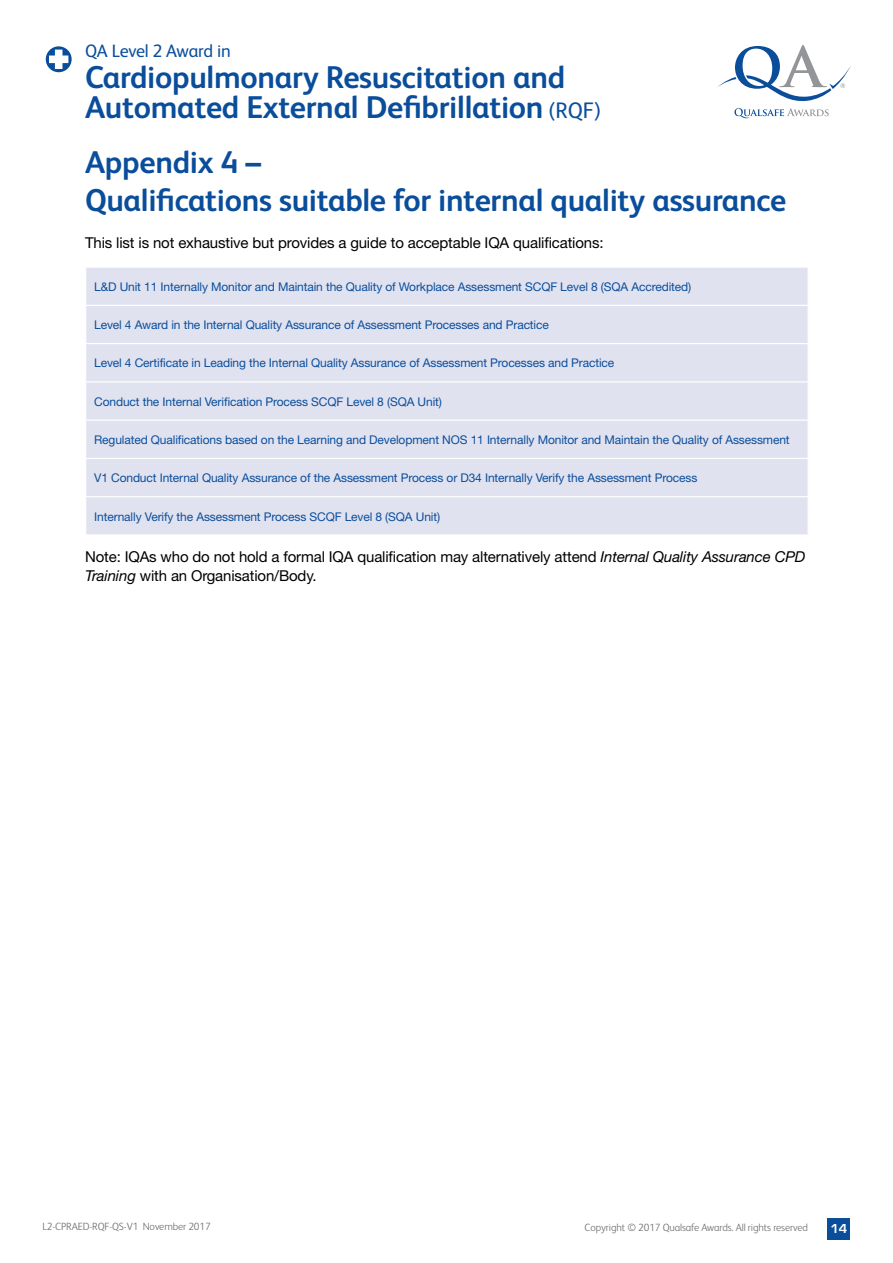
<style>
.page{position:relative;width:893px;height:1263px;background:#fff}
.page>*{position:absolute;margin:0;border:0;box-sizing:border-box;transform-origin:0 0}
.Main_Heading{font:700 31.5px/30.6px "FS Albert";letter-spacing:-.01em;color:#0a4e9b}
.t1{font:18px "FS Albert";letter-spacing:-.015em;color:#0a4e9b}
.BODY{font:15px/19.5px "Helvetica Neue LT";letter-spacing:-.01em;color:#000}
.t2{font:700 13.5px "Eurostile T";color:#fff}
.Table_Text_Blue{font:12px "Helvetica Neue LT";letter-spacing:-.01em;color:#0a4e9b}
.t3{font:300 10.5px "FS Albert";letter-spacing:-.01em;color:#6d6e71}
.s1{font-weight:400;font-size:22.5px}
.s2{font-style:italic}
</style>
<div class="page">
<div style="left:827px;top:1218px;width:23px;height:22px;background:#0a4e9b"></div>
<svg style="left:717px;top:45px;width:134px;height:73px"></svg>
<svg style="left:45px;top:45px;width:28px;height:28px"></svg>
<div style="left:44px;top:44px;width:30px;height:30px;border:2px solid #fff;border-radius:50%"></div>
<svg style="left:49px;top:50px;width:19px;height:19px"></svg>
<div style="left:86px;top:268px;width:722px;height:266px;background:#e1e2f0"></div>
<hr style="left:85px;top:305px;width:724px;height:1px;background:#fff">
<hr style="left:85px;top:343px;width:724px;height:1px;background:#fff">
<hr style="left:85px;top:381px;width:724px;height:1px;background:#fff">
<hr style="left:85px;top:420px;width:724px;height:1px;background:#fff">
<hr style="left:85px;top:458px;width:724px;height:1px;background:#fff">
<hr style="left:85px;top:496px;width:724px;height:1px;background:#fff">
<h2 class="t1" style="left:85px;top:41px;width:147px">QA Level 2 Award in</h2>
<h1 class="Main_Heading" style="left:85px;top:61px;width:518px">Cardiopulmonary Resuscitation and<br>Automated External Defibrillation <span class="s1">(RQF)</span></h1>
<p class="Main_Heading" style="left:85px;top:144px;width:703px;line-height:37.8px">Appendix 4 –<br>Qualifications suitable for internal quality assurance</p>
<p class="BODY" style="left:85px;top:232px;width:520px">This list is not exhaustive but provides a guide to acceptable IQA qualifications:</p>
<p class="Table_Text_Blue" style="left:94px;top:279px;width:599px">L&amp;D Unit 11 Internally Monitor and Maintain the Quality of Workplace Assessment SCQF Level 8 (SQA Accredited)</p>
<p class="Table_Text_Blue" style="left:94px;top:318px;width:456px">Level 4 Award in the Internal Quality Assurance of Assessment Processes and Practice</p>
<p class="Table_Text_Blue" style="left:94px;top:356px;width:522px">Level 4 Certificate in Leading the Internal Quality Assurance of Assessment Processes and Practice</p>
<p class="Table_Text_Blue" style="left:94px;top:394px;width:349px">Conduct the Internal Verification Process SCQF Level 8 (SQA Unit)</p>
<p class="Table_Text_Blue" style="left:94px;top:433px;width:697px">Regulated Qualifications based on the Learning and Development NOS 11 Internally Monitor and Maintain the Quality of Assessment</p>
<p class="Table_Text_Blue" style="left:94px;top:471px;width:605px">V1 Conduct Internal Quality Assurance of the Assessment Process or D34 Internally Verify the Assessment Process</p>
<p class="Table_Text_Blue" style="left:94px;top:509px;width:348px">Internally Verify the Assessment Process SCQF Level 8 (SQA Unit)</p>
<p class="BODY" style="left:85px;top:546px;width:722px">Note: IQAs who do not hold a formal IQA qualification may alternatively attend <span class="s2">Internal Quality Assurance CPD<br>Training</span> with an Organisation/Body.</p>
<p class="t3" style="left:43px;top:1221px;width:170px">L2-CPRAED-RQF-QS-V1 November 2017</p>
<p class="t3" style="left:585px;top:1221px;width:225px">Copyright © 2017 Qualsafe Awards. All rights reserved</p>
<p class="t2" style="left:831px;top:1221px;width:18px">14</p>
</div>
